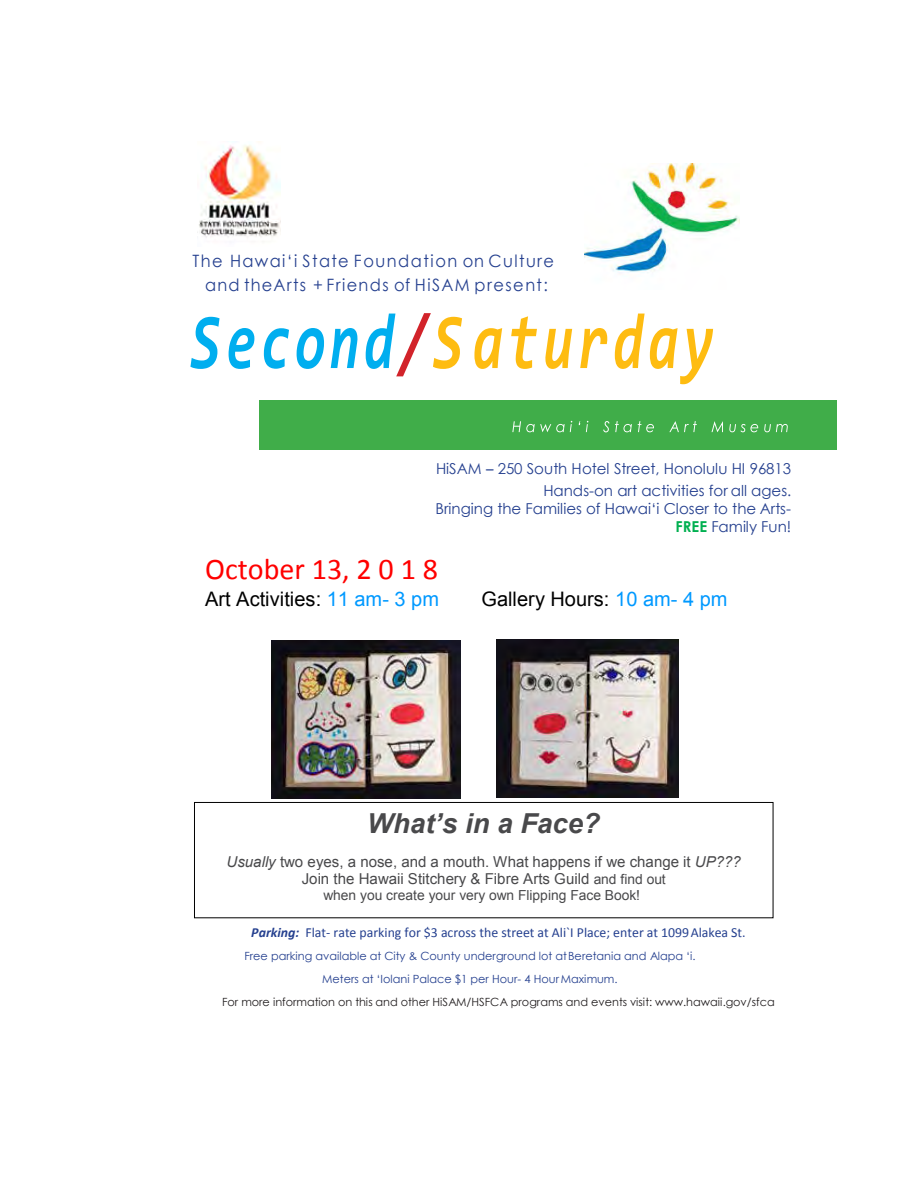
<style>
.page{position:relative;width:918px;height:1188px;background:#fff}
.page>*{position:absolute;margin:0;border:0;box-sizing:border-box;transform-origin:0 0}
.t1{font:italic 700 79.05px "Consolas";letter-spacing:.085em;color:#febc11;scale:.7 1}
.t2{font:30.15px "Calibri";color:#f00}
.t3{font:italic 700 27.6px "Arial";color:#49494b}
.t4{font:19.95px "Arial";color:#000}
.t5{font:16.95px/24px "Century Gothic";letter-spacing:.085em;color:#25408f;text-align:center;scale:.95 1}
.t6{font:15px/22px "Century Gothic";color:#25408f;text-align:right}
.t7{font:15px/17.4px "Arial";color:#49494b;text-align:center}
.t8{font:13.8px "Calibri";color:#25408f}
.t9{font:13.8px "Arial";color:#49494b}
.t10{font:11.25px/22.4px "Century Gothic";color:#25408f;text-align:center}
.t11{font:11.25px "Century Gothic";color:#231f20}
.s1{color:#00aeef}
.s2{font-size:79.65px;color:#d2232a}
.s3{font-family:"Calibri"}
.s4{font-weight:700;color:#00b050}
.s5{color:#09f}
.s6{font-style:italic}
.s7{font-size:13.8px}
.s8{font-weight:700;font-style:italic}
</style>
<div class="page">
<img style="left:585px;top:164px;width:155px;height:109px">
<img style="left:199px;top:141px;width:81px;height:97px">
<div style="left:260px;top:400px;width:577px;height:50px;background:#40ad49"></div>
<img style="left:512px;top:420px;width:275px;height:13px">
<svg style="left:512px;top:421px;width:60px;height:11px"></svg>
<svg style="left:586px;top:421px;width:2px;height:11px"></svg>
<svg style="left:603px;top:421px;width:29px;height:11px"></svg>
<svg style="left:638px;top:421px;width:16px;height:11px"></svg>
<svg style="left:669px;top:421px;width:28px;height:11px"></svg>
<svg style="left:712px;top:421px;width:11px;height:11px"></svg>
<svg style="left:729px;top:424px;width:29px;height:8px"></svg>
<svg style="left:764px;top:424px;width:24px;height:8px"></svg>
<div style="left:194px;top:802px;width:580px;height:116px;border:1px solid #000"></div>
<img style="left:497px;top:640px;width:181px;height:157px">
<img style="left:272px;top:640px;width:189px;height:158px">
<p class="t5" style="left:192px;top:249px;width:382px">The Hawai‘i State Foundation on Culture and theArts + Friends of HiSAM present:</p>
<h1 class="t1" style="left:190px;top:284px;width:749px"><span class="s1">S econd</span><span class="s2">/</span>S aturday</h1>
<p class="t6" style="left:436px;top:457px;width:357px">HiSAM <span class="s3">–</span> 250 South Hotel Street, Honolulu HI 96813<br>Hands-on art activities for all ages.</p>
<p class="t6" style="left:435px;top:499px;width:357px;line-height:17.9px">Bringing the Families of Hawai‘i Closer to the Arts-<br><span class="s4">FREE</span> Family Fun!</p>
<h2 class="t2" style="left:205px;top:550px;width:234px">October 13, 2 0 1 8</h2>
<h3 class="t4" style="left:205px;top:586px;width:235px">Art Activities: <span class="s5">11 am- 3 pm</span></h3>
<h3 class="t4" style="left:482px;top:586px;width:248px">Gallery Hours: <span class="s5">10 am- 4 pm</span></h3>
<h3 class="t3" style="left:367px;top:805px;width:234px">What’s in a Face?</h3>
<p class="t7" style="left:227px;top:853px;width:516px"><span class="s6">Usually</span> two eyes, a nose, and a mouth. What happens if we change it <span class="s6">UP???<br></span>Join the Hawaii Stitchery &amp; Fibre Arts Guild <span class="s7">and find out</span></p>
<p class="t9" style="left:324px;top:886px;width:318px">when you create your very own Flipping Face Book!</p>
<p class="t8" style="left:251px;top:924px;width:496px"><span class="s8">Parking:</span> Flat- rate parking for $3 across the street at Ali`I Place; enter at 1099Alakea St.</p>
<p class="t10" style="left:244px;top:945px;width:453px">Free parking available at City &amp; County underground lot atBeretania and Alapa ‘i.<br>Meters at ‘Iolani Palace $1 per Hour- 4 HourMaximum.</p>
<p class="t11" style="left:222px;top:994px;width:554px">For more information on this and other HiSAM/HSFCA programs and events visit: www.hawaii.gov/sfca</p>
</div>
